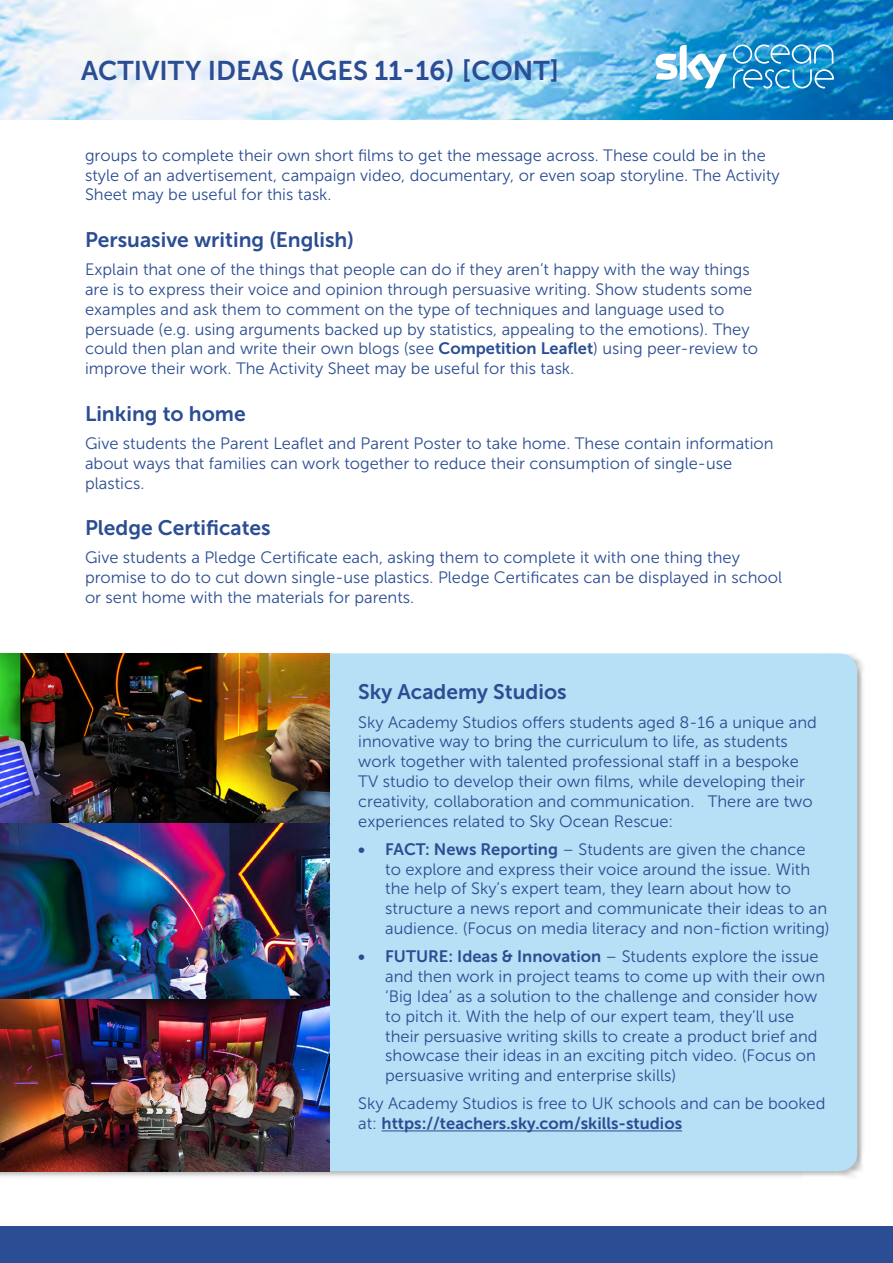
<style>
.page{position:relative;width:893px;height:1263px;background:#fff}
.page>*{position:absolute;margin:0;border:0;box-sizing:border-box;transform-origin:0 0}
.t1{font:27px "Museo Sans 700";color:#2a4d93}
.t2{font:21px "Museo Sans 700";color:#2a4d93}
.t3{font:16.5px/19.8px "Museo Sans 300";color:#2a4d93}
.t4{font:16.5px "Museo Sans 700";color:#2a4d93}
.s1{font-family:"Museo Sans 700"}
.s2{font-family:"Museo Sans 300"}
</style>
<div class="page">
<img style="left:0;top:0;width:893px;height:120px">
<svg style="left:656px;top:44px;width:178px;height:45px"></svg>
<div style="left:0;top:1226px;width:893px;height:37px;background:#2a4d93"></div>
<div style="left:0;top:652px;width:865px;height:526px;background:#000;opacity:.3"></div>
<div style="left:0;top:653px;width:857px;height:518px;background:#b5e0f5"></div>
<hr style="left:382px;top:1130px;width:300px;height:1px;background:#2a4d93">
<img style="left:0;top:654px;width:330px;height:517px">
<h1 class="t1" style="left:81px;top:55px;width:480px">ACTIVITY IDEAS (AGES 11-16) [CONT]</h1>
<p class="t3" style="left:85px;top:145px;width:696px">groups to complete their own short films to get the message across. These could be in the style of an advertisement, campaign video, documentary, or even soap storyline. The Activity<br>Sheet may be useful for this task.</p>
<p class="t2" style="left:85px;top:228px;width:270px">Persuasive writing (English)</p>
<p class="t3" style="left:85px;top:260px;width:674px">Explain that one of the things that people can do if they aren’t happy with the way things are is to express their voice and opinion through persuasive writing. Show students some examples and ask them to comment on the type of techniques and language used to persuade (e.g. using arguments backed up by statistics, appealing to the emotions). They could then plan and write their own blogs (see <span class="s1">Competition Leaflet</span>) using peer-review to improve their work. The Activity Sheet may be useful for this task.</p>
<p class="t2" style="left:85px;top:402px;width:162px">Linking to home</p>
<p class="t3" style="left:85px;top:434px;width:690px">Give students the Parent Leaflet and Parent Poster to take home. These contain information about ways that families can work together to reduce their consumption of single-use plastics.</p>
<p class="t2" style="left:85px;top:516px;width:187px">Pledge Certificates</p>
<p class="t3" style="left:85px;top:548px;width:699px">Give students a Pledge Certificate each, asking them to complete it with one thing they promise to do to cut down single-use plastics. Pledge Certificates can be displayed in school or sent home with the materials for parents.</p>
<p class="t2" style="left:358px;top:680px;width:210px">Sky Academy Studios</p>
<p class="t3" style="left:358px;top:712px;width:460px">Sky Academy Studios offers students aged 8-16 a unique and innovative way to bring the curriculum to life, as students work together with talented professional staff in a bespoke TV studio to develop their own films, while developing their creativity, collaboration and communication. There are two experiences related to Sky Ocean Rescue:</p>
<p class="t3" style="left:385px;top:839px;width:446px;text-indent:-27px"><span class="s1">• FACT: News Reporting</span> – Students are given the chance<br>to explore and express their voice around the issue. With the help of Sky’s expert team, they learn about how to structure a news report and communicate their ideas to an audience. (Focus on media literacy and non-fiction writing)</p>
<p class="t4" style="left:358px;top:947px;width:462px">• FUTURE: Ideas &amp; Innovation <span class="s2">– Students explore the issue</span></p>
<p class="t3" style="left:385px;top:967px;width:441px">and then work in project teams to come up with their own ‘Big Idea’ as a solution to the challenge and consider how to pitch it. With the help of our expert team, they’ll use their persuasive writing skills to create a product brief and showcase their ideas in an exciting pitch video. (Focus on persuasive writing and enterprise skills)</p>
<p class="t3" style="left:358px;top:1094px;width:469px">Sky Academy Studios is free to UK schools and can be booked</p>
<p class="t4" style="left:358px;top:1114px;width:325px"><span class="s2">at:</span> https://teachers.sky.com/skills-studios</p>
</div>
